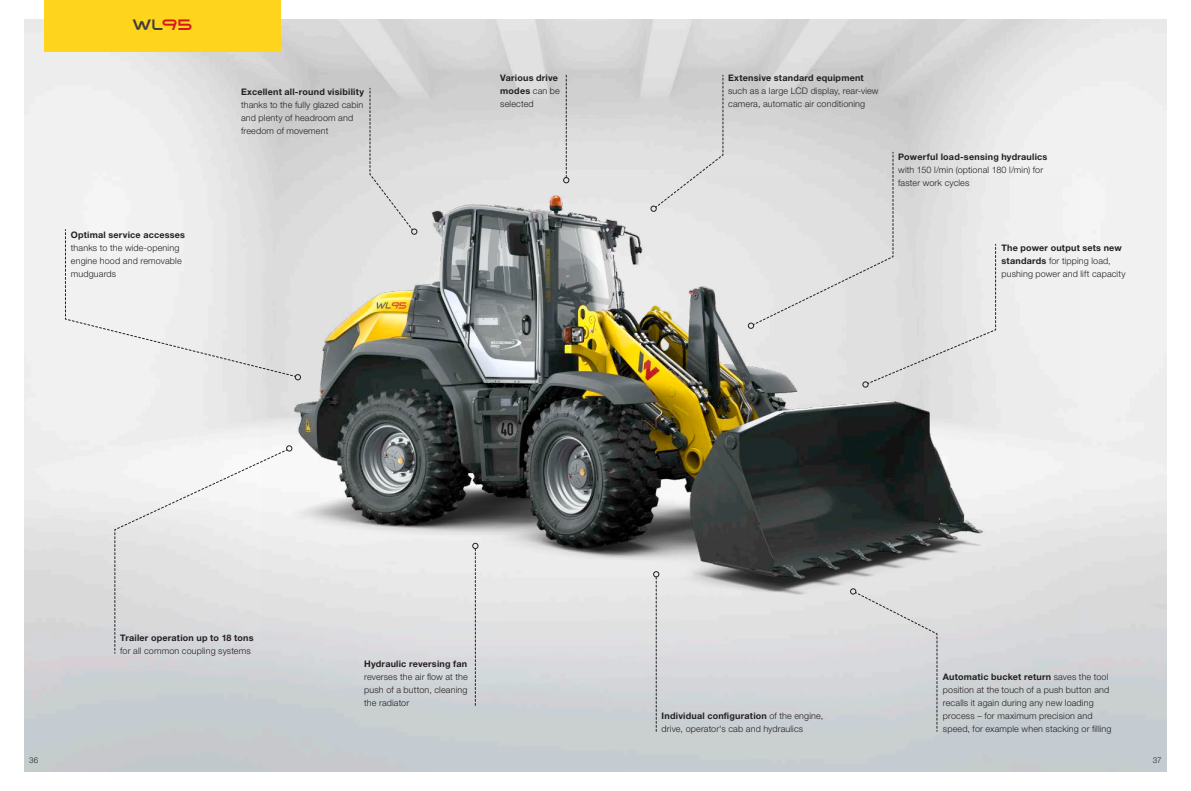
<style>
.page{position:relative;width:1191px;height:791px;background:#fff}
.page>*{position:absolute;margin:0;border:0;box-sizing:border-box;transform-origin:0 0}
.t1{font:16px "Wacker Neuson";color:#3e3e3f}
.t2{font:300 9px/13px "Helvetica Neue LTW1 G";letter-spacing:.015em;color:#231f20}
.t3{font:700 9px/13px "Helvetica Neue LTW1 G";letter-spacing:.025em;color:#231f20}
.t4{font:300 8px "Helvetica Neue LTW1 G";color:#231f20}
.s1{color:#d7171f}
.s2{font-weight:300}
.s3{font-weight:700}
</style>
<div class="page">
<img style="left:24px;top:20px;width:1142px;height:751px">
<div style="left:44px;top:0;width:237px;height:51px;background:#fed41d"></div>
<img style="left:262px;top:177px;width:816px;height:465px">
<svg style="left:850px;top:589px;width:87px;height:143px;background:#d5d7d9"></svg>
<svg style="left:748px;top:152px;width:248px;height:235px;background:#dedfdf"></svg>
<svg style="left:114px;top:446px;width:178px;height:208px"></svg>
<svg style="left:651px;top:75px;width:72px;height:137px;background:#dadada"></svg>
<svg style="left:369px;top:88px;width:48px;height:146px;background:#d6d6d6"></svg>
<svg style="left:65px;top:229px;width:236px;height:151px"></svg>
<svg style="left:563px;top:75px;width:6px;height:108px"></svg>
<svg style="left:653px;top:571px;width:6px;height:160px"></svg>
<svg style="left:472px;top:543px;width:6px;height:162px"></svg>
<h1 class="t1" style="left:132px;top:18px;width:62px">WL<span class="s1">95</span></h1>
<p class="t3" style="left:71px;top:228px;width:116px">Optimal service accesses</p>
<p class="t2" style="left:71px;top:241px;width:112px">thanks to the wide-opening engine hood and removable mudguards</p>
<p class="t3" style="left:241px;top:85px;width:124px">Excellent all-round visibility</p>
<p class="t2" style="left:241px;top:98px;width:124px">thanks to the fully glazed cabin and plenty of headroom and freedom of movement</p>
<p class="t3" style="left:500px;top:72px;width:61px">Various drive modes <span class="s2">can be selected</span></p>
<p class="t3" style="left:728px;top:72px;width:137px">Extensive standard equipment</p>
<p class="t2" style="left:728px;top:85px;width:152px">such as a large LCD display, rear-view camera, automatic air conditioning</p>
<p class="t3" style="left:898px;top:150px;width:151px">Powerful load-sensing hydraulics</p>
<p class="t2" style="left:898px;top:163px;width:146px">with 150 l/min (optional 180 l/min) for faster work cycles</p>
<p class="t2" style="left:1001px;top:241px;width:125px"><span class="s3">The power output sets new standards</span> for tipping load, pushing power and lift capacity</p>
<p class="t3" style="left:120px;top:631px;width:135px">Trailer operation up to 18 tons</p>
<p class="t2" style="left:120px;top:644px;width:132px">for all common coupling systems</p>
<p class="t3" style="left:364px;top:657px;width:104px">Hydraulic reversing fan</p>
<p class="t2" style="left:364px;top:670px;width:105px;text-align:justify">reverses the air flow at the push of a button, cleaning the radiator</p>
<p class="t2" style="left:661px;top:709px;width:163px"><span class="s3">Individual configuration</span> of the engine, drive, operator's cab and hydraulics</p>
<p class="t2" style="left:943px;top:670px;width:170px"><span class="s3">Automatic bucket return</span> saves the tool position at the touch of a push button and recalls it again during any new loading process – for maximum precision and speed, for example when stacking or filling</p>
<p class="t4" style="left:29px;top:755px;width:10px">36</p>
<p class="t4" style="left:1152px;top:755px;width:10px">37</p>
</div>
